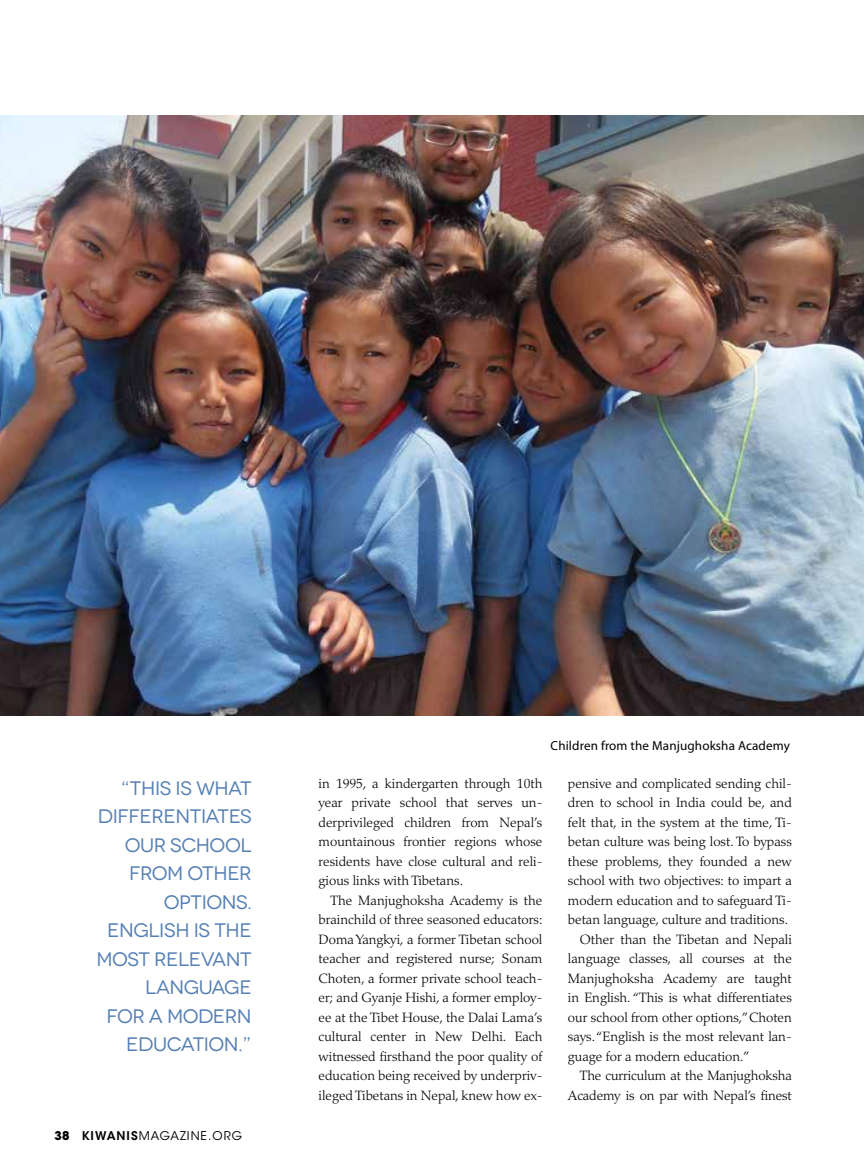
<style>
.page{position:relative;width:864px;height:1175px;background:#fff}
.page>*{position:absolute;margin:0;border:0;box-sizing:border-box;transform-origin:0 0}
.t1{font:19.5px/28.5px "Novecentowide";letter-spacing:-.02em;color:#5680b4;text-align:right}
.t2{font:300 13.5px/19.5px "Palatino LT Std";color:#000;text-align:justify}
.t3{font:13.2px "Myriad Pro";letter-spacing:.01em;color:#000}
.t4{font:12px "ITC Avant Garde Std";letter-spacing:.08em;color:#000}
.s1{font-weight:700}
.s2{font-weight:600}
</style>
<div class="page">
<img style="left:0;top:116px;width:864px;height:600px">
<h1 class="t1" style="left:96px;top:773px;width:157px">“THIS IS WHAT<br>DIFFERENTIATES<br>OUR SCHOOL<br>FROM OTHER<br>OPTIONS.<br>ENGLISH IS THE<br>MOST RELEVANT<br>LANGUAGE<br>FOR A MODERN<br>EDUCATION.”</h1>
<p class="t4" style="left:55px;top:1128px;width:189px"><span class="s1">38</span> <span class="s2">KIWANIS</span>MAGAZINE.ORG</p>
<p class="t3" style="left:551px;top:737px;width:241px">Children from the Manjughoksha Academy</p>
<p class="t2" style="left:319px;top:773px;width:225px">in 1995, a kindergarten through 10th year private school that serves un&shy;derprivileged children from Nepal’s mountainous frontier regions whose residents have close cultural and reli&shy;gious links with Tibetans.</p>
<p class="t2" style="left:319px;top:890px;width:225px;text-indent:12px">The Manjughoksha Academy is the brainchild of three seasoned educators:<br>Doma Yangkyi, a former Tibetan school teacher and registered nurse; Sonam Choten, a former private school teach&shy;er; and Gyanje Hishi, a former employ&shy;ee at the Tibet House, the Dalai Lama’s cultural center in New Delhi. Each witnessed firsthand the poor quality of education being received by underpriv&shy;ileged Tibetans in Nepal, knew how ex-</p>
<p class="t2" style="left:568px;top:773px;width:225px">pensive and complicated sending chil-</p>
<p class="t2" style="left:568px;top:793px;width:225px">dren to school in India could be, and</p>
<p class="t2" style="left:568px;top:812px;width:225px">felt that, in the system at the time, Ti-</p>
<p class="t2" style="left:568px;top:832px;width:225px">betan culture was being lost. To bypass</p>
<p class="t2" style="left:568px;top:851px;width:225px">these problems, they founded a new</p>
<p class="t2" style="left:568px;top:871px;width:225px">school with two objectives: to impart a</p>
<p class="t2" style="left:568px;top:890px;width:225px">modern education and to safeguard Ti-</p>
<p class="t2" style="left:568px;top:910px;width:222px">betan language, culture and traditions.</p>
<p class="t2" style="left:580px;top:929px;width:213px">Other than the Tibetan and Nepali</p>
<p class="t2" style="left:568px;top:949px;width:225px">language classes, all courses at the</p>
<p class="t2" style="left:568px;top:968px;width:225px">Manjughoksha Academy are taught</p>
<p class="t2" style="left:568px;top:988px;width:225px">in English. “This is what differentiates</p>
<p class="t2" style="left:568px;top:1007px;width:225px">our school from other options,”Choten</p>
<p class="t2" style="left:568px;top:1027px;width:225px">says. “English is the most relevant lan-</p>
<p class="t2" style="left:568px;top:1046px;width:183px">guage for a modern education.”</p>
<p class="t2" style="left:580px;top:1066px;width:213px">The curriculum at the Manjughoksha</p>
<p class="t2" style="left:568px;top:1085px;width:225px">Academy is on par with Nepal’s finest</p>
</div>
